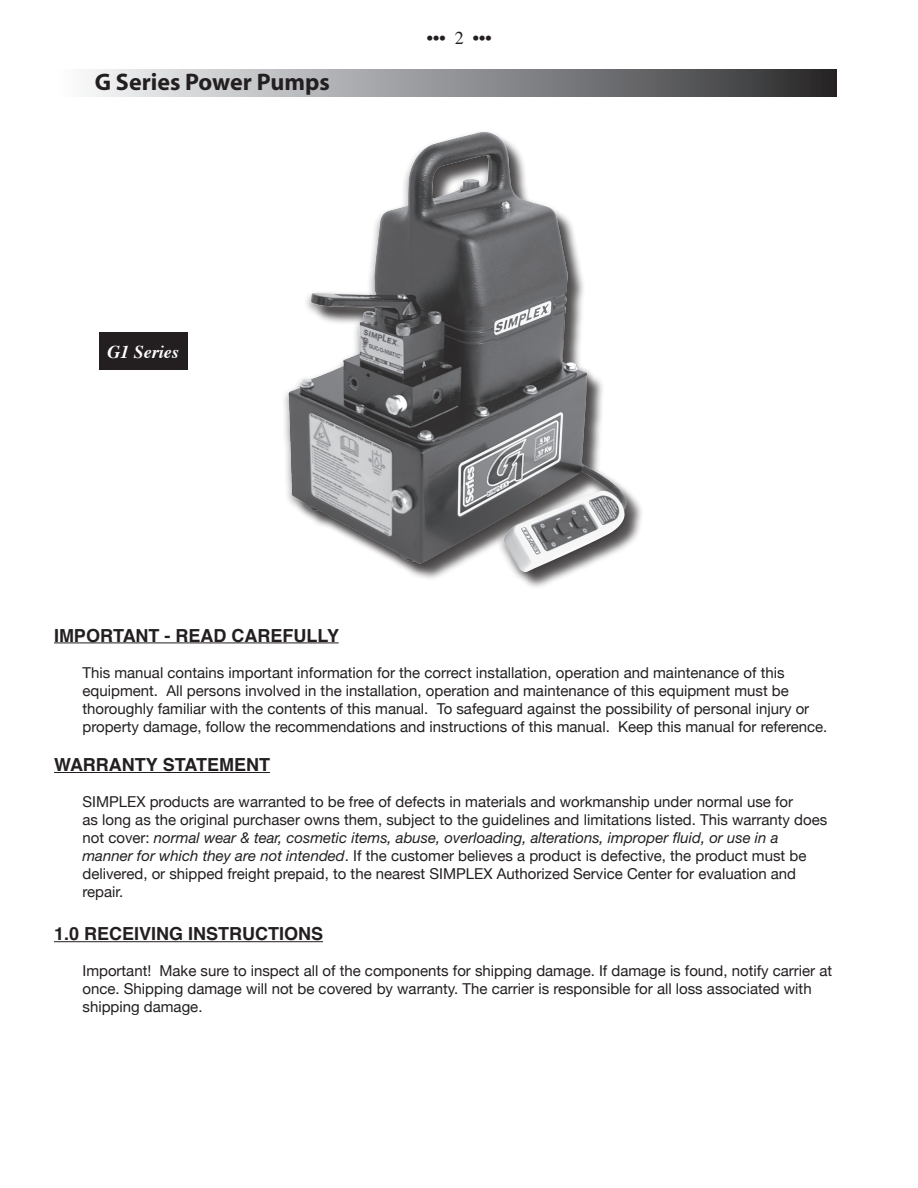
<style>
.page{position:relative;width:918px;height:1188px;background:#fff}
.page>*{position:absolute;margin:0;border:0;box-sizing:border-box;transform-origin:0 0}
.t1{font:700 24px "Myriad";color:#231f20}
.t2{font:700 18px "Helvetica";color:#231f20}
.t3{font:italic 700 18px "Times";color:#fff}
.t4{font:18px "Times";color:#231f20}
.t5{font:15px/18px "Helvetica Neue";color:#231f20}
.s1{font-style:italic}
</style>
<div class="page">
<hr style="left:54px;top:642px;width:285px;height:1px;background:#231f20">
<hr style="left:54px;top:772px;width:216px;height:1px;background:#231f20">
<hr style="left:54px;top:941px;width:269px;height:1px;background:#231f20">
<img style="left:284px;top:132px;width:358px;height:446px">
<div style="left:54px;top:70px;width:783px;height:27px;background:linear-gradient(to right,#fcfeff,#2d2d2f)"></div>
<div style="left:99px;top:332px;width:88px;height:38px;background:#231f20"></div>
<h1 class="t1" style="left:95px;top:70px;width:237px">G Series Power Pumps</h1>
<p class="t4" style="left:427px;top:21px;width:66px">••• 2 •••</p>
<p class="t3" style="left:107px;top:335px;width:73px">G1 Series</p>
<p class="t2" style="left:54px;top:619px;width:287px">IMPORTANT - READ CAREFULLY</p>
<p class="t5" style="left:82px;top:663px;width:746px">This manual contains important information for the correct installation, operation and maintenance of this equipment. All persons involved in the installation, operation and maintenance of this equipment must be thoroughly familiar with the contents of this manual. To safeguard against the possibility of personal injury or property damage, follow the recommendations and instructions of this manual. Keep this manual for reference.</p>
<p class="t2" style="left:54px;top:749px;width:218px">WARRANTY STATEMENT</p>
<p class="t5" style="left:82px;top:793px;width:746px">SIMPLEX products are warranted to be free of defects in materials and workmanship under normal use for<br>as long as the original purchaser owns them, subject to the guidelines and limitations listed. This warranty does not cover: <span class="s1">normal wear &amp; tear, cosmetic items, abuse, overloading, alterations, improper fluid, or use in a manner for which they are not intended</span>. If the customer believes a product is defective, the product must be delivered, or shipped freight prepaid, to the nearest SIMPLEX Authorized Service Center for evaluation and repair.</p>
<p class="t2" style="left:54px;top:918px;width:271px">1.0 RECEIVING INSTRUCTIONS</p>
<p class="t5" style="left:82px;top:962px;width:751px">Important! Make sure to inspect all of the components for shipping damage. If damage is found, notify carrier at once. Shipping damage will not be covered by warranty. The carrier is responsible for all loss associated with shipping damage.</p>
</div>
